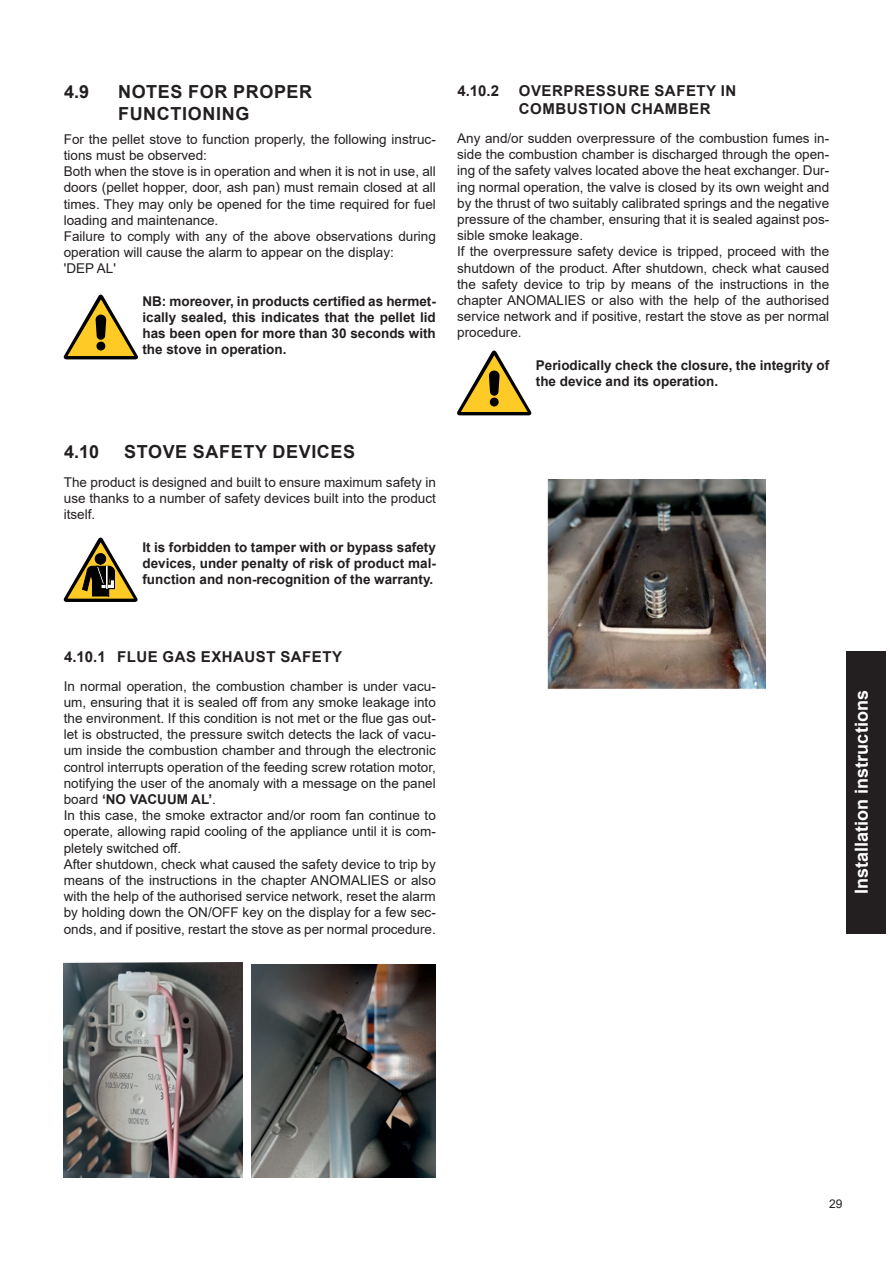
<style>
.page{position:relative;width:893px;height:1263px;background:#fff}
.page>*{position:absolute;margin:0;border:0;box-sizing:border-box;transform-origin:0 0}
.t1{font:700 18px/21.6px "Arial";letter-spacing:.035em;color:#231f20}
.t2{font:700 18px "Arial";color:#fff}
.t3{font:700 15px/18px "Arial";letter-spacing:.035em;color:#231f20}
.t4{font:13.5px/16.2px "Arial";color:#231f20}
.t5{font:700 13.5px/16.2px "Arial";color:#231f20;text-align:justify}
.t6{font:12px "Arial";color:#231f20}
.s1{font-weight:700}
</style>
<div class="page">
<div style="left:846px;top:651px;width:40px;height:282px;background:#231f20"></div>
<img style="left:547px;top:479px;width:218px;height:211px">
<img style="left:64px;top:962px;width:179px;height:216px">
<img style="left:251px;top:964px;width:185px;height:214px">
<svg style="left:64px;top:538px;width:74px;height:64px"></svg>
<svg style="left:64px;top:295px;width:74px;height:64px"></svg>
<svg style="left:457px;top:351px;width:74px;height:64px"></svg>
<h1 class="t1" style="left:64px;top:81px;width:27px">4.9</h1>
<h1 class="t1" style="left:118px;top:81px;width:196px">NOTES FOR PROPER<br>FUNCTIONING</h1>
<p class="t4" style="left:64px;top:131px;width:374px">For the pellet stove to function properly, the following instruc&shy;tions must be observed:<br>Both when the stove is in operation and when it is not in use, all doors (pellet hopper, door, ash pan) must remain closed at all times. They may only be opened for the time required for fuel loading and maintenance.<br>Failure to comply with any of the above observations during operation will cause the alarm to appear on the display:<br>'DEP AL'</p>
<p class="t5" style="left:142px;top:293px;width:295px">NB: moreover, in products certified as hermet&shy;ically sealed, this indicates that the pellet lid has been open for more than 30 seconds with the stove in operation.</p>
<p class="t3" style="left:457px;top:82px;width:43px">4.10.2</p>
<p class="t3" style="left:519px;top:82px;width:219px">OVERPRESSURE SAFETY IN<br>COMBUSTION CHAMBER</p>
<p class="t4" style="left:457px;top:130px;width:374px">Any and/or sudden overpressure of the combustion fumes in&shy;side the combustion chamber is discharged through the open&shy;ing of the safety valves located above the heat exchanger. Dur&shy;ing normal operation, the valve is closed by its own weight and by the thrust of two suitably calibrated springs and the negative pressure of the chamber, ensuring that it is sealed against pos&shy;sible smoke leakage.<br>If the overpressure safety device is tripped, proceed with the shutdown of the product. After shutdown, check what caused the safety device to trip by means of the instructions in the chapter ANOMALIES or also with the help of the authorised service network and if positive, restart the stove as per normal procedure.</p>
<p class="t5" style="left:536px;top:357px;width:295px">Periodically check the closure, the integrity of the device and its operation.</p>
<h1 class="t1" style="left:64px;top:441px;width:37px">4.10</h1>
<h1 class="t1" style="left:124px;top:441px;width:233px">STOVE SAFETY DEVICES</h1>
<p class="t4" style="left:64px;top:474px;width:374px;text-align:justify">The product is designed and built to ensure maximum safety in use thanks to a number of safety devices built into the product itself.</p>
<p class="t5" style="left:142px;top:539px;width:295px">It is forbidden to tamper with or bypass safety devices, under penalty of risk of product mal&shy;function and non-recognition of the warranty.</p>
<p class="t3" style="left:64px;top:647px;width:280px">4.10.1 FLUE GAS EXHAUST SAFETY</p>
<p class="t4" style="left:64px;top:678px;width:374px">In normal operation, the combustion chamber is under vacu&shy;um, ensuring that it is sealed off from any smoke leakage into the environment. If this condition is not met or the flue gas out&shy;let is obstructed, the pressure switch detects the lack of vacu&shy;um inside the combustion chamber and through the electronic control interrupts operation of the feeding screw rotation motor, notifying the user of the anomaly with a message on the panel board <span class="s1">‘NO VACUUM AL’</span>.<br>In this case, the smoke extractor and/or room fan continue to operate, allowing rapid cooling of the appliance until it is com&shy;pletely switched off.<br>After shutdown, check what caused the safety device to trip by means of the instructions in the chapter ANOMALIES or also with the help of the authorised service network, reset the alarm by holding down the ON/OFF key on the display for a few sec&shy;onds, and if positive, restart the stove as per normal procedure.</p>
<h1 class="t2" style="left:849px;top:893px;width:205px;rotate:-90deg">Installation instructions</h1>
<p class="t6" style="left:829px;top:1195px;width:15px">29</p>
</div>
